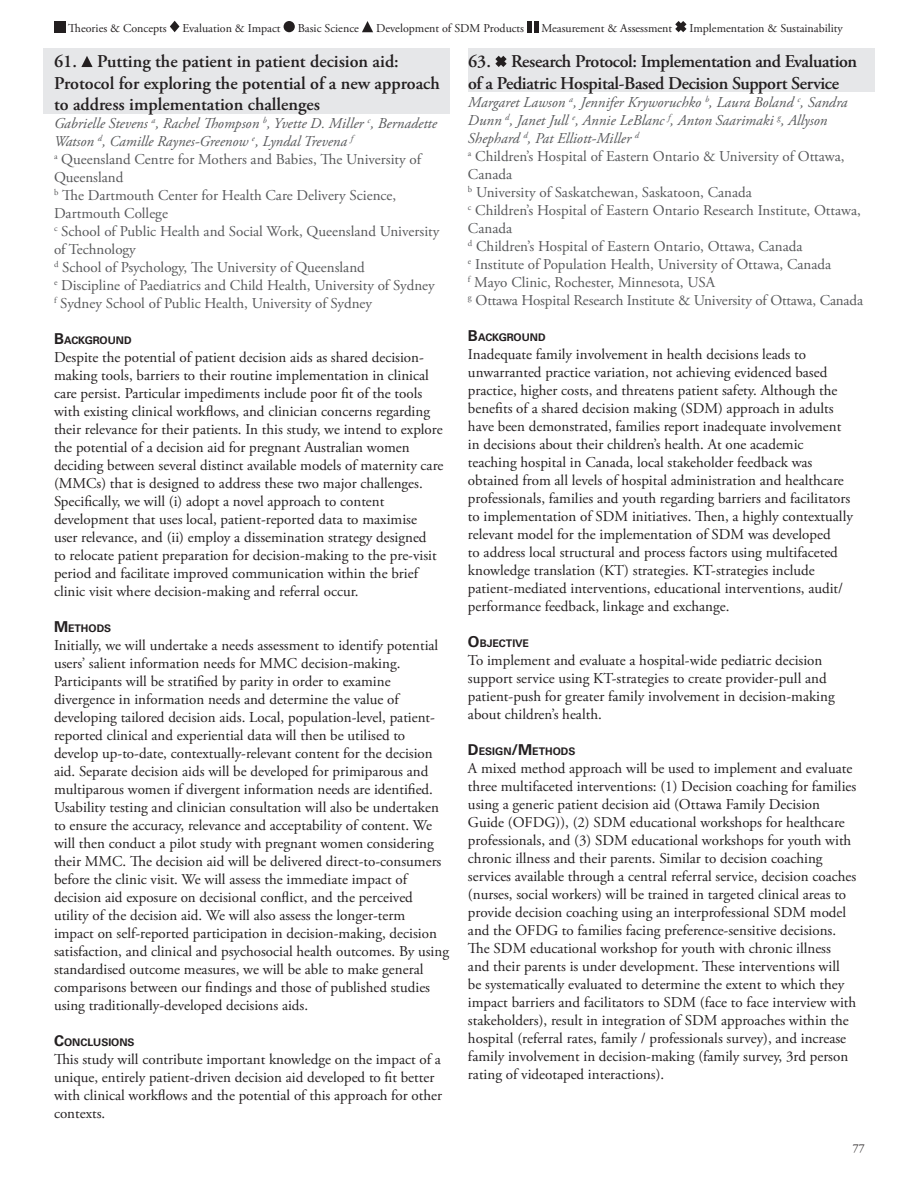
<style>
.page{position:relative;width:918px;height:1188px;background:#fff}
.page>*{position:absolute;margin:0;border:0;box-sizing:border-box;transform-origin:0 0}
.t1{font:600 18px/21.6px "Adobe Garamond Pro";color:#231f20}
.t2{font:600 18px/21.6px "Adobe Garamond Pro";letter-spacing:-.02em;color:#231f20}
.t3{font:15px/18px "Adobe Garamond Pro";color:#231f20}
.t4{font:15px/18px "Adobe Garamond Pro";color:#57585a}
.t5{font:italic 15px/18px "Adobe Garamond Pro";color:#57585a}
.t6{font:12px "Adobe Garamond Pro";color:#231f20}
.t7{font:700 10.5px "Univers LT Std";color:#231f20}
.s1{font-size:15px}
</style>
<div class="page">
<div style="left:468px;top:48px;width:407px;height:44px;background:#e6e7e9"></div>
<div style="left:43px;top:48px;width:407px;height:65px;background:#e6e7e9"></div>
<div style="left:54px;top:21px;width:11px;height:11px;background:#231f20"></div>
<svg style="left:170px;top:21px;width:10px;height:11px"></svg>
<div style="left:284px;top:21px;width:11px;height:11px;background:#231f20;border-radius:50%"></div>
<svg style="left:362px;top:21px;width:11px;height:11px"></svg>
<div style="left:527px;top:21px;width:5px;height:11px;background:#231f20"></div>
<hr style="left:534px;top:21px;width:4px;height:11px;background:#231f20">
<svg style="left:675px;top:21px;width:12px;height:11px"></svg>
<svg style="left:81px;top:56px;width:12px;height:11px"></svg>
<svg style="left:495px;top:56px;width:12px;height:11px"></svg>
<p class="t6" style="left:68px;top:21px;width:100px">Theories &amp; Concepts</p>
<p class="t6" style="left:183px;top:21px;width:100px">Evaluation &amp; Impact</p>
<p class="t6" style="left:298px;top:21px;width:63px">Basic Science</p>
<p class="t6" style="left:376px;top:21px;width:150px">Development of SDM Products</p>
<p class="t6" style="left:541px;top:21px;width:132px">Measurement &amp; Assessment</p>
<p class="t6" style="left:690px;top:21px;width:155px">Implementation &amp; Sustainability</p>
<p class="t1" style="left:54px;top:51px;width:387px">61. Putting the patient in patient decision aid:<br>Protocol for exploring the potential of a new approach to address implementation challenges</p>
<p class="t5" style="left:54px;top:115px;width:385px">Gabrielle Stevens <sup>a</sup>, Rachel Thompson <sup>b</sup>, Yvette D. Miller <sup>c</sup>, Bernadette<br>Watson <sup>d</sup>, Camille Raynes-Greenow <sup>e</sup>, Lyndal Trevena <sup>f</sup></p>
<p class="t4" style="left:54px;top:151px;width:369px"><sup>a</sup> Queensland Centre for Mothers and Babies, The University of<br>Queensland</p>
<p class="t4" style="left:54px;top:187px;width:344px"><sup>b</sup> The Dartmouth Center for Health Care Delivery Science,<br>Dartmouth College</p>
<p class="t4" style="left:54px;top:223px;width:387px"><sup>c</sup> School of Public Health and Social Work, Queensland University of Technology</p>
<p class="t4" style="left:54px;top:259px;width:312px"><sup>d</sup> School of Psychology, The University of Queensland</p>
<p class="t4" style="left:54px;top:277px;width:382px"><sup>e</sup> Discipline of Paediatrics and Child Health, University of Sydney</p>
<p class="t4" style="left:54px;top:295px;width:320px"><sup>f</sup> Sydney School of Public Health, University of Sydney</p>
<p class="t7" style="left:54px;top:334px;width:79px"><span class="s1">B</span>ACKGROUND</p>
<p class="t3" style="left:54px;top:349px;width:391px">Despite the potential of patient decision aids as shared decision&shy;making tools, barriers to their routine implementation in clinical care persist. Particular impediments include poor fit of the tools with existing clinical workflows, and clinician concerns regarding their relevance for their patients. In this study, we intend to explore the potential of a decision aid for pregnant Australian women deciding between several distinct available models of maternity care (MMCs) that is designed to address these two major challenges.<br>Specifically, we will (i) adopt a novel approach to content development that uses local, patient-reported data to maximise user relevance, and (ii) employ a dissemination strategy designed<br>to relocate patient preparation for decision-making to the pre-visit period and facilitate improved communication within the brief clinic visit where decision-making and referral occur.</p>
<p class="t7" style="left:54px;top:622px;width:58px"><span class="s1">M</span> ETHODS</p>
<p class="t3" style="left:54px;top:637px;width:397px">Initially, we will undertake a needs assessment to identify potential users’ salient information needs for MMC decision-making.<br>Participants will be stratified by parity in order to examine divergence in information needs and determine the value of developing tailored decision aids. Local, population-level, patient&shy;reported clinical and experiential data will then be utilised to develop up-to-date, contextually-relevant content for the decision aid. Separate decision aids will be developed for primiparous and multiparous women if divergent information needs are identified.<br>Usability testing and clinician consultation will also be undertaken to ensure the accuracy, relevance and acceptability of content. We will then conduct a pilot study with pregnant women considering their MMC. The decision aid will be delivered direct-to-consumers before the clinic visit. We will assess the immediate impact of decision aid exposure on decisional conflict, and the perceived utility of the decision aid. We will also assess the longer-term<br>impact on self-reported participation in decision-making, decision satisfaction, and clinical and psychosocial health outcomes. By using standardised outcome measures, we will be able to make general comparisons between our findings and those of published studies using traditionally-developed decisions aids.</p>
<p class="t7" style="left:54px;top:1036px;width:81px"><span class="s1">C</span>ONCLUSIONS</p>
<p class="t3" style="left:54px;top:1051px;width:390px">This study will contribute important knowledge on the impact of a unique, entirely patient-driven decision aid developed to fit better with clinical workflows and the potential of this approach for other contexts.</p>
<p class="t2" style="left:468px;top:51px;width:391px">63. Research Protocol: Implementation and Evaluation of a Pediatric Hospital-Based Decision Support Service</p>
<p class="t5" style="left:468px;top:93px;width:381px">Margaret Lawson <sup>a</sup>, Jennifer Kryworuchko <sup>b</sup>, Laura Boland <sup>c</sup>, Sandra<br>Dunn <sup>d</sup>, Janet Jull <sup>e</sup>, Annie LeBlanc <sup>f</sup>, Anton Saarimaki <sup>g</sup>, Allyson<br>Shephard <sup>d</sup>, Pat Elliott-Miller <sup>d</sup></p>
<p class="t4" style="left:468px;top:147px;width:378px"><sup>a</sup> Children’s Hospital of Eastern Ontario &amp; University of Ottawa,<br>Canada</p>
<p class="t4" style="left:468px;top:183px;width:285px"><sup>b</sup> University of Saskatchewan, Saskatoon, Canada</p>
<p class="t4" style="left:468px;top:201px;width:394px"><sup>c</sup> Children’s Hospital of Eastern Ontario Research Institute, Ottawa,<br>Canada</p>
<p class="t4" style="left:468px;top:237px;width:336px"><sup>d</sup> Children’s Hospital of Eastern Ontario, Ottawa, Canada</p>
<p class="t4" style="left:468px;top:255px;width:365px"><sup>e</sup> Institute of Population Health, University of Ottawa, Canada</p>
<p class="t4" style="left:468px;top:273px;width:249px"><sup>f</sup> Mayo Clinic, Rochester, Minnesota, USA</p>
<p class="t4" style="left:468px;top:291px;width:397px"><sup>g</sup> Ottawa Hospital Research Institute &amp; University of Ottawa, Canada</p>
<p class="t7" style="left:468px;top:331px;width:79px"><span class="s1">B</span>ACKGROUND</p>
<p class="t3" style="left:468px;top:345px;width:386px">Inadequate family involvement in health decisions leads to unwarranted practice variation, not achieving evidenced based practice, higher costs, and threatens patient safety. Although the benefits of a shared decision making (SDM) approach in adults have been demonstrated, families report inadequate involvement in decisions about their children’s health. At one academic teaching hospital in Canada, local stakeholder feedback was obtained from all levels of hospital administration and healthcare professionals, families and youth regarding barriers and facilitators to implementation of SDM initiatives. Then, a highly contextually relevant model for the implementation of SDM was developed<br>to address local structural and process factors using multifaceted knowledge translation (KT) strategies. KT-strategies include patient-mediated interventions, educational interventions, audit/ performance feedback, linkage and exchange.</p>
<p class="t7" style="left:468px;top:637px;width:62px"><span class="s1">O</span>BJECTIVE</p>
<p class="t3" style="left:468px;top:651px;width:368px">To implement and evaluate a hospital-wide pediatric decision support service using KT-strategies to create provider-pull and patient-push for greater family involvement in decision-making about children’s health.</p>
<p class="t7" style="left:468px;top:745px;width:108px"><span class="s1">D</span> ESIGN<span class="s1">/M</span> ETHODS</p>
<p class="t3" style="left:468px;top:759px;width:390px">A mixed method approach will be used to implement and evaluate three multifaceted interventions: (1) Decision coaching for families using a generic patient decision aid (Ottawa Family Decision Guide (OFDG)), (2) SDM educational workshops for healthcare professionals, and (3) SDM educational workshops for youth with chronic illness and their parents. Similar to decision coaching services available through a central referral service, decision coaches (nurses, social workers) will be trained in targeted clinical areas to provide decision coaching using an interprofessional SDM model and the OFDG to families facing preference-sensitive decisions.<br>The SDM educational workshop for youth with chronic illness and their parents is under development. These interventions will be systematically evaluated to determine the extent to which they impact barriers and facilitators to SDM (face to face interview with stakeholders), result in integration of SDM approaches within the hospital (referral rates, family / professionals survey), and increase family involvement in decision-making (family survey, 3rd person rating of videotaped interactions).</p>
<p class="t6" style="left:853px;top:1141px;width:13px">77</p>
</div>
